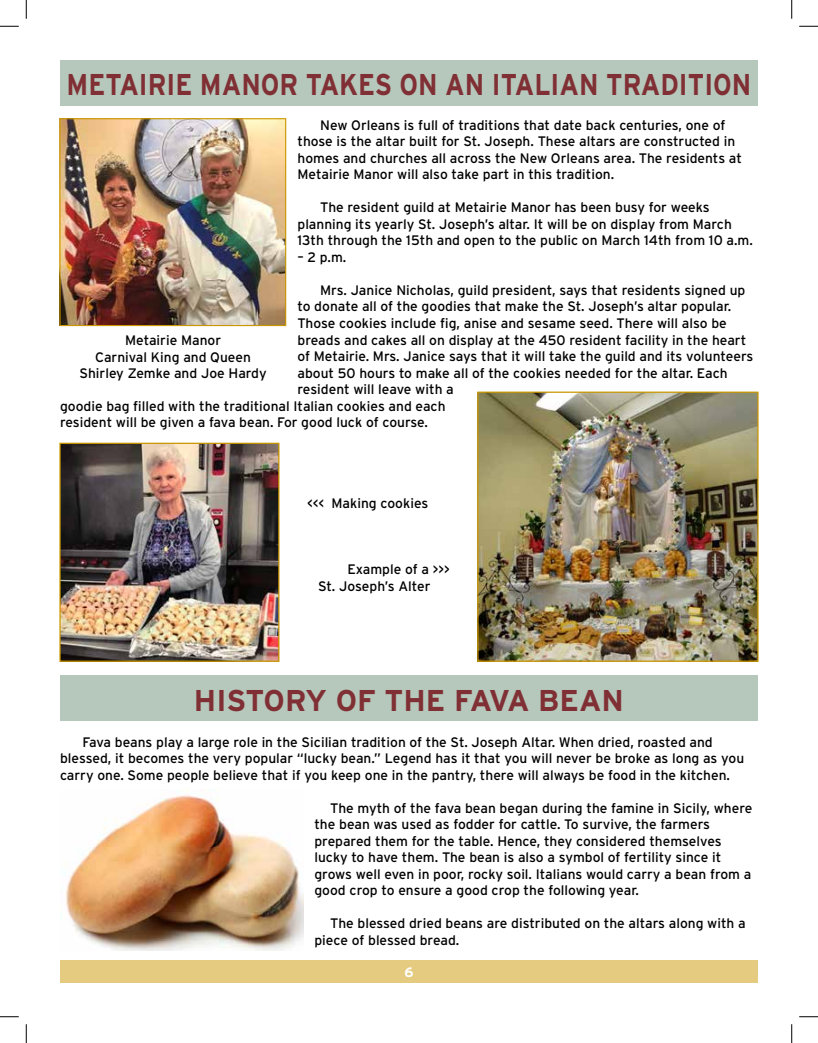
<style>
.page{position:relative;width:818px;height:1043px;background:#fff}
.page>*{position:absolute;margin:0;border:0;box-sizing:border-box;transform-origin:0 0}
.t1{font:700 30px "Interstate";color:#803034;scale:.87 1}
.t2{font:700 30px "Interstate";color:#803034}
.t3{font:13.75px/16.5px "Interstate";color:#000}
.t4{font:700 13.75px "Interstate";color:#fff}
</style>
<div class="page">
<img style="left:61px;top:120px;width:223px;height:204px">
<div style="left:59px;top:118px;width:227px;height:208px;border:1px solid #ca9700"></div>
<div style="left:60px;top:960px;width:698px;height:22px;background:#e4cb80"></div>
<div style="left:60px;top:676px;width:698px;height:45px;background:#b6c7bb"></div>
<div style="left:60px;top:60px;width:698px;height:45px;background:#b6c7bb"></div>
<img style="left:65px;top:789px;width:238px;height:161px">
<img style="left:479px;top:393px;width:277px;height:267px">
<div style="left:477px;top:391px;width:281px;height:271px;border:1px solid #ca9700"></div>
<img style="left:61px;top:444px;width:216px;height:216px">
<div style="left:59px;top:442px;width:220px;height:220px;border:1px solid #ca9700"></div>
<svg style="left:0;top:25px;width:19px;height:2px"></svg>
<svg style="left:799px;top:25px;width:19px;height:2px"></svg>
<svg style="left:0;top:1016px;width:19px;height:1px"></svg>
<svg style="left:799px;top:1016px;width:19px;height:1px"></svg>
<svg style="left:25px;top:0;width:2px;height:19px"></svg>
<svg style="left:25px;top:1024px;width:2px;height:18px"></svg>
<svg style="left:791px;top:0;width:1px;height:19px"></svg>
<svg style="left:791px;top:1024px;width:1px;height:18px"></svg>
<h1 class="t1" style="left:67px;top:67px;width:788px">METAIRIE MANOR TAKES ON AN ITALIAN TRADITION</h1>
<p class="t3" style="left:297px;top:117px;width:446px;text-indent:23px">New Orleans is full of traditions that date back centuries, one of those is the altar built for St. Joseph. These altars are constructed in homes and churches all across the New Orleans area. The residents at Metairie Manor will also take part in this tradition.</p>
<p class="t3" style="left:297px;top:199px;width:457px;text-indent:23px">The resident guild at Metairie Manor has been busy for weeks planning its yearly St. Joseph’s altar. It will be on display from March<br>13th through the 15th and open to the public on March 14th from 10 a.m.</p>
<p class="t3" style="left:297px;top:249px;width:50px">– 2 p.m.</p>
<p class="t3" style="left:320px;top:282px;width:427px">Mrs. Janice Nicholas, guild president, says that residents signed up</p>
<p class="t3" style="left:297px;top:298px;width:435px">to donate all of the goodies that make the St. Joseph’s altar popular.</p>
<p class="t3" style="left:297px;top:315px;width:431px">Those cookies include fig, anise and sesame seed. There will also be</p>
<p class="t3" style="left:297px;top:331px;width:450px">breads and cakes all on display at the 450 resident facility in the heart</p>
<p class="t3" style="left:297px;top:348px;width:457px">of Metairie. Mrs. Janice says that it will take the guild and its volunteers</p>
<p class="t3" style="left:297px;top:364px;width:432px">about 50 hours to make all of the cookies needed for the altar. Each</p>
<p class="t3" style="left:297px;top:381px;width:158px">resident will leave with a</p>
<p class="t3" style="left:60px;top:397px;width:387px">goodie bag filled with the traditional Italian cookies and each</p>
<p class="t3" style="left:60px;top:414px;width:369px">resident will be given a fava bean. For good luck of course.</p>
<p class="t3" style="left:79px;top:332px;width:189px;text-align:center">Metairie Manor<br>Carnival King and Queen<br>Shirley Zemke and Joe Hardy</p>
<p class="t3" style="left:307px;top:495px;width:123px">&lt;&lt;&lt; Making cookies</p>
<p class="t3" style="left:318px;top:561px;width:133px;text-indent:29px">Example of a &gt;&gt;&gt;<br>St. Joseph’s Alter</p>
<h1 class="t2" style="left:194px;top:683px;width:431px">HISTORY OF THE FAVA BEAN</h1>
<p class="t3" style="left:60px;top:733px;width:685px;text-indent:23px">Fava beans play a large role in the Sicilian tradition of the St. Joseph Altar. When dried, roasted and blessed, it becomes the very popular “lucky bean.” Legend has it that you will never be broke as long as you carry one. Some people believe that if you keep one in the pantry, there will always be food in the kitchen.</p>
<p class="t3" style="left:314px;top:799px;width:439px;text-indent:16px">The myth of the fava bean began during the famine in Sicily, where the bean was used as fodder for cattle. To survive, the farmers prepared them for the table. Hence, they considered themselves lucky to have them. The bean is also a symbol of fertility since it grows well even in poor, rocky soil. Italians would carry a bean from a good crop to ensure a good crop the following year.</p>
<p class="t3" style="left:314px;top:915px;width:433px;text-indent:16px">The blessed dried beans are distributed on the altars along with a piece of blessed bread.</p>
<p class="t4" style="left:404px;top:964px;width:11px">6</p>
</div>
